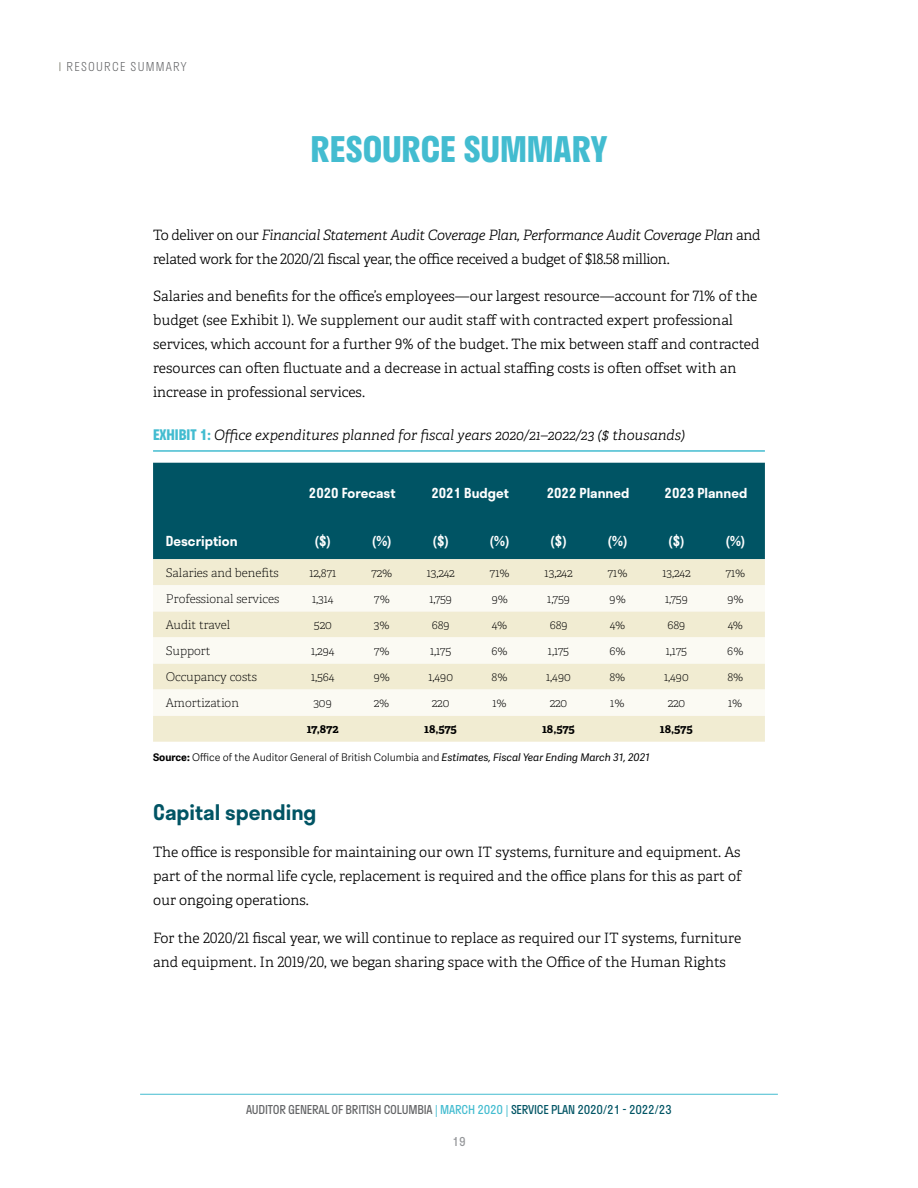
<style>
.page{position:relative;width:918px;height:1188px;background:#fff}
.page>*{position:absolute;margin:0;border:0;box-sizing:border-box;transform-origin:0 0}
.t1{font:700 34.5px "Stratos";color:#43bcd0}
.t2{font:600 21px "Stratos";color:#005464}
.t3{font:14.25px/24px "Adelle PE Lt";color:#000}
.t4{font:14.25px/24px "Adelle PE Lt";letter-spacing:-.02em;color:#000}
.t5{font:italic 14.25px "Adelle PE Lt";color:#000}
.t6{font:600 13.5px "Stratos";color:#fff}
.t7{font:12px "Adelle PE Th";color:#000}
.t8{font:12px "Stratos";letter-spacing:-.02em;color:#636466}
.t9{font:700 12px "Adelle PE";letter-spacing:-.02em;color:#000}
.t10{font:300 12px "Stratos";letter-spacing:.1em;color:#636466}
.t11{font:12px "Stratos";color:#939598}
.t12{font:300 10.5px "Adelle Sans";color:#000}
.s1{font-style:italic}
.s2{font-family:"Stratos";font-weight:700;font-style:normal;color:#43bcd0}
.s3{font-weight:700}
.s4{font-weight:400;font-style:italic}
.s5{color:#43bcd0}
.s6{color:#005464}
</style>
<div class="page">
<hr style="left:140px;top:1094px;width:638px;height:1px;background:#43bcd0">
<hr style="left:153px;top:450px;width:612px;height:2px;background:#43bcd0">
<div style="left:153px;top:463px;width:612px;height:96px;background:#005464"></div>
<div style="left:153px;top:559px;width:612px;height:183px;background:#f1ecd2"></div>
<svg style="left:153px;top:585px;width:612px;height:131px;fill:#fbfaf3"></svg>
<p class="t10" style="left:67px;top:57px;width:121px">RESOURCE SUMMARY</p>
<h1 class="t1" style="left:311px;top:121px;width:298px">RESOURCE SUMMARY</h1>
<p class="t4" style="left:153px;top:222px;width:609px">To deliver on our <span class="s1">Financial Statement Audit Coverage Plan, Performance Audit Coverage Plan</span> and related work for the 2020/21 fiscal year, the office received a budget of $18.58 million.</p>
<p class="t3" style="left:153px;top:284px;width:608px">Salaries and benefits for the office’s employees—our largest resource—account for 71% of the budget (see Exhibit 1). We supplement our audit staff with contracted expert professional services, which account for a further 9% of the budget. The mix between staff and contracted resources can often fluctuate and a decrease in actual staffing costs is often offset with an increase in professional services.</p>
<p class="t5" style="left:153px;top:425px;width:534px"><span class="s2">EXHIBIT 1:</span> Office expenditures planned for fiscal years 2020/21–2022/23 ($ thousands)</p>
<p class="t6" style="left:309px;top:482px;width:88px">2020 Forecast</p>
<p class="t6" style="left:431px;top:482px;width:79px">2021 Budget</p>
<p class="t6" style="left:547px;top:482px;width:84px">2022 Planned</p>
<p class="t6" style="left:665px;top:482px;width:84px">2023 Planned</p>
<p class="t6" style="left:166px;top:531px;width:73px">Description</p>
<p class="t6" style="left:315px;top:531px;width:18px">($)</p>
<p class="t6" style="left:372px;top:531px;width:22px">(%)</p>
<p class="t6" style="left:432px;top:531px;width:18px">($)</p>
<p class="t6" style="left:490px;top:531px;width:22px">(%)</p>
<p class="t6" style="left:550px;top:531px;width:18px">($)</p>
<p class="t6" style="left:608px;top:531px;width:22px">(%)</p>
<p class="t6" style="left:668px;top:531px;width:18px">($)</p>
<p class="t6" style="left:725px;top:531px;width:22px">(%)</p>
<p class="t7" style="left:166px;top:564px;width:115px">Salaries and benefits</p>
<p class="t7" style="left:309px;top:564px;width:28px">12,871</p>
<p class="t7" style="left:371px;top:564px;width:23px">72%</p>
<p class="t7" style="left:427px;top:564px;width:29px">13,242</p>
<p class="t7" style="left:490px;top:564px;width:22px">71%</p>
<p class="t7" style="left:545px;top:564px;width:29px">13,242</p>
<p class="t7" style="left:608px;top:564px;width:22px">71%</p>
<p class="t7" style="left:663px;top:564px;width:29px">13,242</p>
<p class="t7" style="left:725px;top:564px;width:22px">71%</p>
<p class="t7" style="left:166px;top:590px;width:115px">Professional services</p>
<p class="t7" style="left:312px;top:590px;width:23px">1,314</p>
<p class="t7" style="left:374px;top:590px;width:18px">7%</p>
<p class="t7" style="left:429px;top:590px;width:24px">1,759</p>
<p class="t7" style="left:491px;top:590px;width:18px">9%</p>
<p class="t7" style="left:547px;top:590px;width:24px">1,759</p>
<p class="t7" style="left:609px;top:590px;width:18px">9%</p>
<p class="t7" style="left:665px;top:590px;width:24px">1,759</p>
<p class="t7" style="left:727px;top:590px;width:18px">9%</p>
<p class="t7" style="left:166px;top:616px;width:66px">Audit travel</p>
<p class="t7" style="left:314px;top:616px;width:19px">520</p>
<p class="t7" style="left:374px;top:616px;width:17px">3%</p>
<p class="t7" style="left:432px;top:616px;width:19px">689</p>
<p class="t7" style="left:492px;top:616px;width:17px">4%</p>
<p class="t7" style="left:550px;top:616px;width:19px">689</p>
<p class="t7" style="left:610px;top:616px;width:17px">4%</p>
<p class="t7" style="left:668px;top:616px;width:19px">689</p>
<p class="t7" style="left:728px;top:616px;width:17px">4%</p>
<p class="t7" style="left:166px;top:642px;width:46px">Support</p>
<p class="t7" style="left:311px;top:642px;width:25px">1,294</p>
<p class="t7" style="left:374px;top:642px;width:18px">7%</p>
<p class="t7" style="left:430px;top:642px;width:23px">1,175</p>
<p class="t7" style="left:492px;top:642px;width:18px">6%</p>
<p class="t7" style="left:548px;top:642px;width:23px">1,175</p>
<p class="t7" style="left:609px;top:642px;width:18px">6%</p>
<p class="t7" style="left:666px;top:642px;width:23px">1,175</p>
<p class="t7" style="left:727px;top:642px;width:18px">6%</p>
<p class="t7" style="left:166px;top:669px;width:93px">Occupancy costs</p>
<p class="t7" style="left:311px;top:669px;width:25px">1,564</p>
<p class="t7" style="left:373px;top:669px;width:18px">9%</p>
<p class="t7" style="left:428px;top:669px;width:26px">1,490</p>
<p class="t7" style="left:492px;top:669px;width:18px">8%</p>
<p class="t7" style="left:546px;top:669px;width:26px">1,490</p>
<p class="t7" style="left:609px;top:669px;width:18px">8%</p>
<p class="t7" style="left:664px;top:669px;width:26px">1,490</p>
<p class="t7" style="left:727px;top:669px;width:18px">8%</p>
<p class="t7" style="left:166px;top:695px;width:75px">Amortization</p>
<p class="t7" style="left:313px;top:695px;width:20px">309</p>
<p class="t7" style="left:374px;top:695px;width:17px">2%</p>
<p class="t7" style="left:432px;top:695px;width:19px">220</p>
<p class="t7" style="left:492px;top:695px;width:16px">1%</p>
<p class="t7" style="left:550px;top:695px;width:19px">220</p>
<p class="t7" style="left:610px;top:695px;width:16px">1%</p>
<p class="t7" style="left:668px;top:695px;width:19px">220</p>
<p class="t7" style="left:728px;top:695px;width:16px">1%</p>
<p class="t9" style="left:307px;top:720px;width:33px">17,872</p>
<p class="t9" style="left:424px;top:720px;width:34px">18,575</p>
<p class="t9" style="left:542px;top:720px;width:34px">18,575</p>
<p class="t9" style="left:660px;top:720px;width:34px">18,575</p>
<p class="t12" style="left:153px;top:750px;width:498px"><span class="s3">Source:</span> Office of the Auditor General of British Columbia and <span class="s4">Estimates, Fiscal Year Ending March 31, 2021</span></p>
<h2 class="t2" style="left:153px;top:796px;width:165px">Capital spending</h2>
<p class="t3" style="left:153px;top:840px;width:590px;text-align:justify">The office is responsible for maintaining our own IT systems, furniture and equipment. As part of the normal life cycle, replacement is required and the office plans for this as part of our ongoing operations.</p>
<p class="t3" style="left:153px;top:925px;width:590px">For the 2020/21 fiscal year, we will continue to replace as required our IT systems, furniture and equipment. In 2019/20, we began sharing space with the Office of the Human Rights</p>
<p class="t8" style="left:246px;top:1100px;width:427px">AUDITOR GENERAL OF BRITISH COLUMBIA <span class="s5">| MARCH 2020 |</span> <span class="s6">SERVICE PLAN 2020/21 - 2022/23</span></p>
<p class="t11" style="left:452px;top:1132px;width:15px">19</p>
</div>
